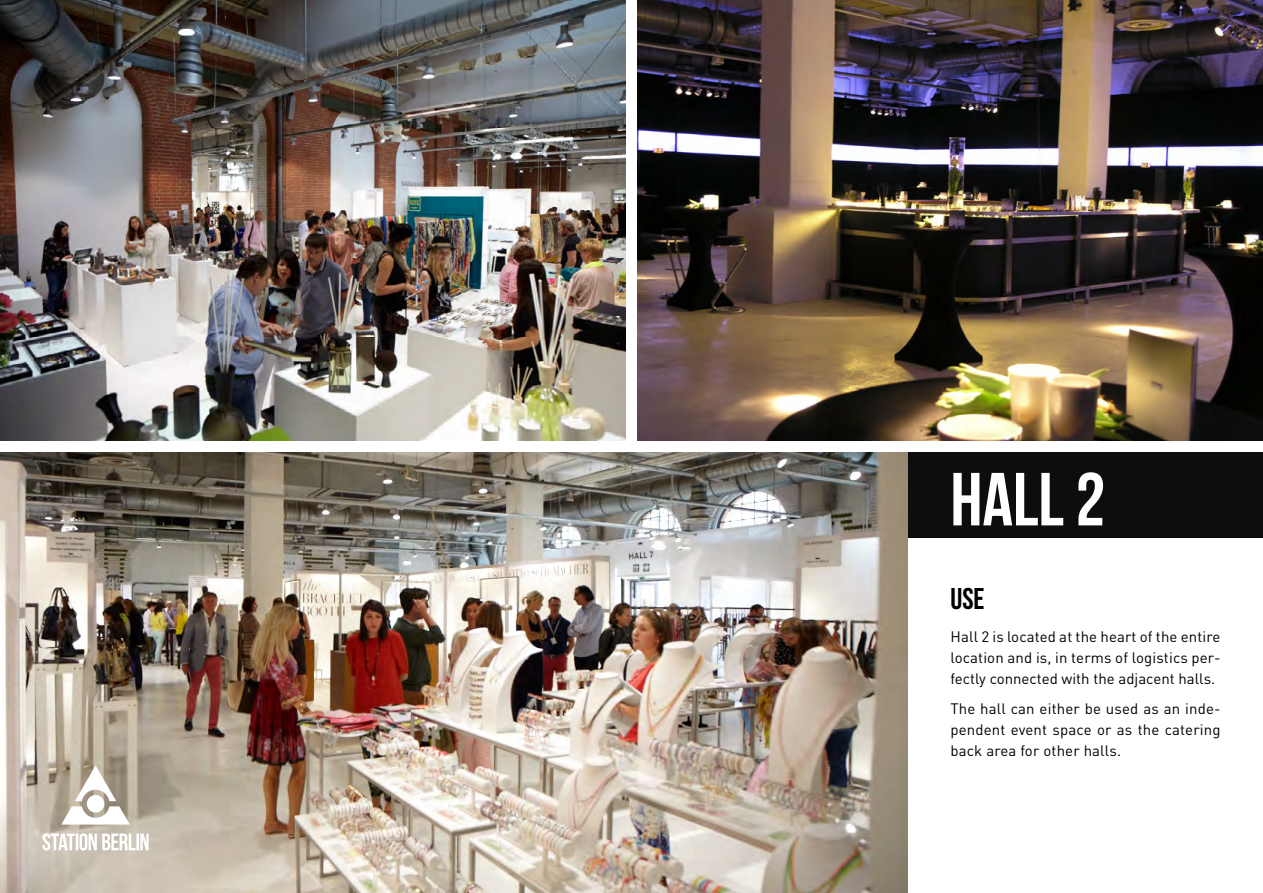
<style>
.page{position:relative;width:1263px;height:893px;background:#fff}
.page>*{position:absolute;margin:0;border:0;box-sizing:border-box;transform-origin:0 0}
.t1{font:75px "Bebas Neue";color:#fff}
.t2{font:30px "Bebas Neue";color:#000}
.t3{font:15px/21px "DIN Pro";letter-spacing:.005em;color:#000;text-align:justify}
</style>
<div class="page">
<img style="left:638px;top:0;width:625px;height:440px">
<img style="left:0;top:0;width:625px;height:440px">
<img style="left:0;top:453px;width:908px;height:440px">
<div style="left:908px;top:453px;width:355px;height:85px;background:#0d0d0d"></div>
<svg style="left:43px;top:765px;width:106px;height:85px"></svg>
<h1 class="t1" style="left:950px;top:458px;width:156px">HALL 2</h1>
<h2 class="t2" style="left:950px;top:582px;width:36px">USE</h2>
<p class="t3" style="left:950px;top:626px;width:271px">Hall 2 is located at the heart of the entire location and is, in terms of logistics per&shy;fectly connected with the adjacent halls.</p>
<p class="t3" style="left:950px;top:697px;width:272px">The hall can either be used as an inde&shy;pendent event space or as the catering back area for other halls.</p>
</div>
